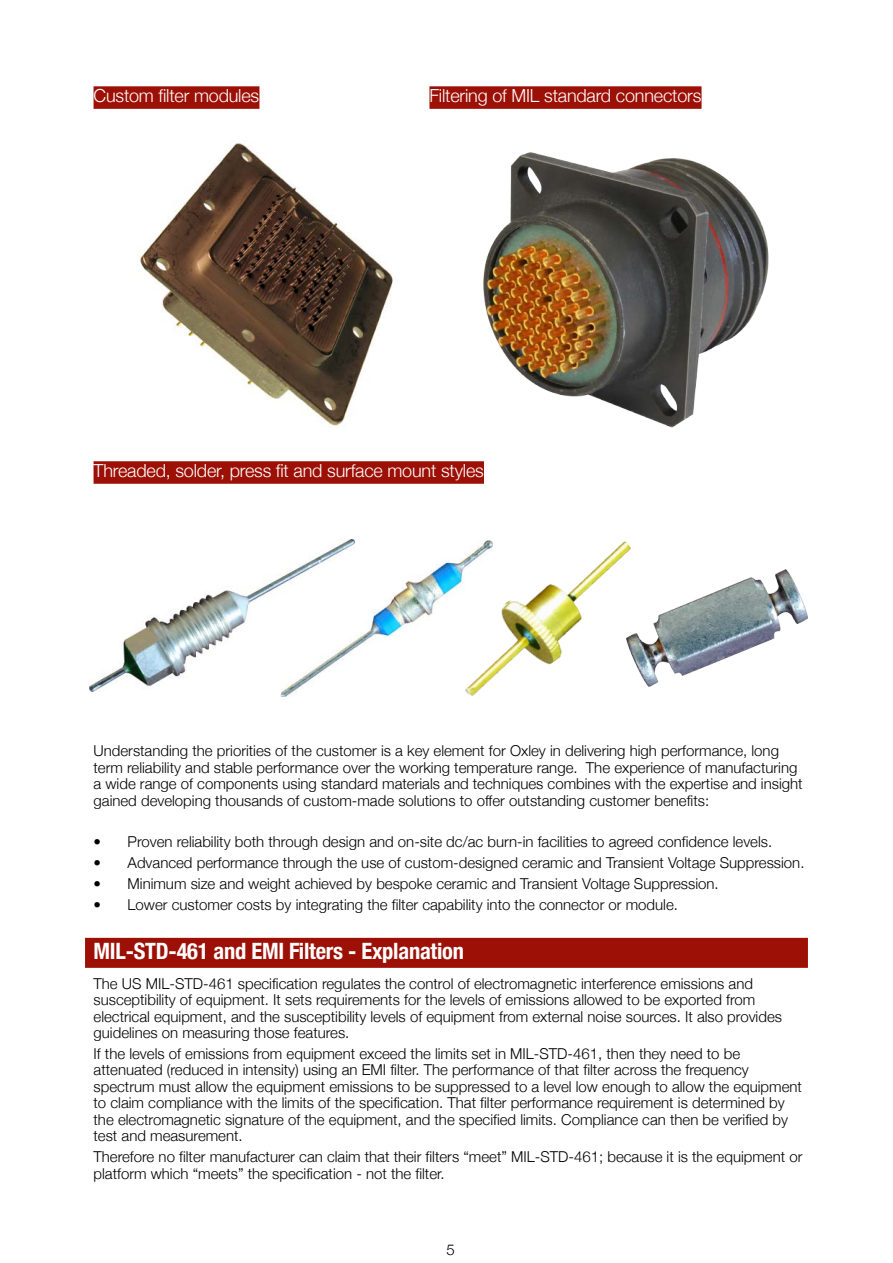
<style>
.page{position:relative;width:893px;height:1263px;background:#fff}
.page>*{position:absolute;margin:0;border:0;box-sizing:border-box;transform-origin:0 0}
.t1{font:700 condensed 22.5px "Helvetica Neue";letter-spacing:-.01em;color:#fff}
.t2{font:300 18px "Helvetica Neue";letter-spacing:-.01em;color:#fff}
.t3{font:300 15px/16.5px "Helvetica Neue";color:#000}
</style>
<div class="page">
<div style="left:94px;top:461px;width:390px;height:23px;background:#9c1006"></div>
<div style="left:85px;top:938px;width:723px;height:30px;background:#9c1006"></div>
<img style="left:89px;top:577px;width:192px;height:114px">
<img style="left:483px;top:152px;width:286px;height:276px">
<img style="left:281px;top:540px;width:156px;height:157px">
<img style="left:139px;top:142px;width:254px;height:285px">
<div style="left:429px;top:86px;width:272px;height:23px;background:#9c1006"></div>
<div style="left:94px;top:86px;width:165px;height:23px;background:#9c1006"></div>
<img style="left:437px;top:540px;width:194px;height:156px">
<img style="left:626px;top:570px;width:182px;height:117px">
<p class="t2" style="left:94px;top:82px;width:167px">Custom filter modules</p>
<p class="t2" style="left:429px;top:82px;width:273px">Filtering of MIL standard connectors</p>
<p class="t2" style="left:94px;top:456px;width:392px">Threaded, solder, press fit and surface mount styles</p>
<p class="t3" style="left:94px;top:742px;width:711px">Understanding the priorities of the customer is a key element for Oxley in delivering high performance, long term reliability and stable performance over the working temperature range. The experience of manufacturing a wide range of components using standard materials and techniques combines with the expertise and insight gained developing thousands of custom-made solutions to offer outstanding customer benefits:</p>
<p class="t3" style="left:94px;top:833px;width:680px">• Proven reliability both through design and on-site dc/ac burn-in facilities to agreed confidence levels.</p>
<p class="t3" style="left:94px;top:853px;width:712px">• Advanced performance through the use of custom-designed ceramic and Transient Voltage Suppression.</p>
<p class="t3" style="left:94px;top:874px;width:627px">• Minimum size and weight achieved by bespoke ceramic and Transient Voltage Suppression.</p>
<p class="t3" style="left:94px;top:895px;width:586px">• Lower customer costs by integrating the filter capability into the connector or module.</p>
<h1 class="t1" style="left:94px;top:933px;width:372px">MIL-STD-461 and EMI Filters - Explanation</h1>
<p class="t3" style="left:94px;top:974px;width:690px">The US MIL-STD-461 specification regulates the control of electromagnetic interference emissions and susceptibility of equipment. It sets requirements for the levels of emissions allowed to be exported from electrical equipment, and the susceptibility levels of equipment from external noise sources. It also provides guidelines on measuring those features.</p>
<p class="t3" style="left:94px;top:1044px;width:710px">If the levels of emissions from equipment exceed the limits set in MIL-STD-461, then they need to be attenuated (reduced in intensity) using an EMI filter. The performance of that filter across the frequency spectrum must allow the equipment emissions to be suppressed to a level low enough to allow the equipment to claim compliance with the limits of the specification. That filter performance requirement is determined by the electromagnetic signature of the equipment, and the specified limits. Compliance can then be verified by test and measurement.</p>
<p class="t3" style="left:94px;top:1147px;width:710px">Therefore no filter manufacturer can claim that their filters “meet” MIL-STD-461; because it is the equipment or platform which “meets” the specification - not the filter.</p>
<p class="t3" style="left:447px;top:1240px;width:10px">5</p>
</div>
